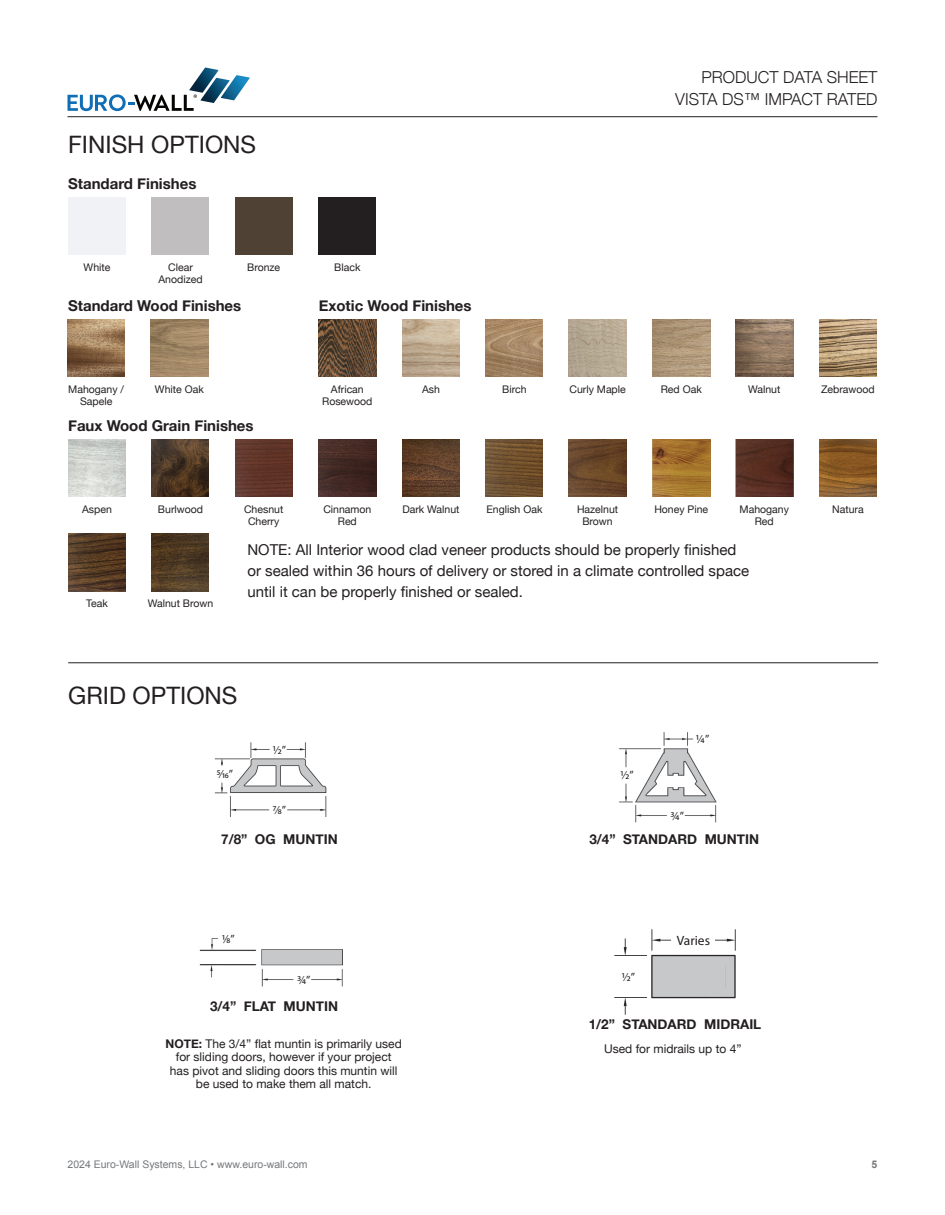
<style>
.page{position:relative;width:945px;height:1215px;background:#fff}
.page>*{position:absolute;margin:0;border:0;box-sizing:border-box;transform-origin:0 0}
.t1{font:24px "Helvetica Neue";color:#231f20}
.t2{font:300 16.5px/21.8px "Helvetica Neue";color:#231f20;text-align:right}
.t3{font:15px/21px "Helvetica Neue";color:#231f20}
.t4{font:700 15px "Helvetica Neue";color:#231f20}
.t5{font:700 13.5px "Helvetica Neue";color:#231f20}
.t6{font:13.5px "Myriad Pro";color:#231f20}
.t7{font:12px/13.5px "Helvetica Neue";color:#231f20;text-align:center}
.t8{font:12px "Myriad Pro";color:#231f20}
.t9{font:10.5px/12px "Helvetica Neue";color:#231f20;text-align:center}
.t10{font:10.5px "Arial";color:#76787b}
.t11{font:700 10.5px "Arial";color:#76787b}
.s1{font-weight:700}
</style>
<div class="page">
<svg style="left:68px;top:68px;width:182px;height:43px"></svg>
<hr style="left:68px;top:116px;width:810px;height:1px;background:#231f20">
<img style="left:199px;top:938px;width:144px;height:49px">
<img style="left:214px;top:742px;width:113px;height:75px">
<hr style="left:68px;top:662px;width:810px;height:1px;background:#231f20">
<img style="left:619px;top:732px;width:98px;height:91px">
<div style="left:68px;top:197px;width:58px;height:58px;background:#f1f2f5"></div>
<img style="left:68px;top:440px;width:58px;height:57px">
<img style="left:68px;top:534px;width:58px;height:57px">
<img style="left:402px;top:319px;width:58px;height:58px">
<img style="left:402px;top:440px;width:58px;height:57px">
<div style="left:152px;top:197px;width:57px;height:58px;background:#c0bebe"></div>
<img style="left:67px;top:319px;width:58px;height:58px">
<img style="left:152px;top:440px;width:57px;height:57px">
<img style="left:152px;top:534px;width:57px;height:57px">
<img style="left:485px;top:319px;width:58px;height:58px">
<img style="left:485px;top:440px;width:58px;height:57px">
<div style="left:235px;top:197px;width:57px;height:58px;background:#4f4234"></div>
<img style="left:151px;top:319px;width:57px;height:58px">
<img style="left:235px;top:440px;width:57px;height:57px">
<img style="left:569px;top:319px;width:57px;height:58px">
<img style="left:569px;top:440px;width:57px;height:57px">
<img style="left:736px;top:319px;width:57px;height:58px">
<img style="left:736px;top:440px;width:57px;height:57px">
<div style="left:319px;top:197px;width:57px;height:58px;background:#231f20"></div>
<img style="left:319px;top:319px;width:57px;height:58px">
<img style="left:319px;top:440px;width:57px;height:57px">
<img style="left:653px;top:319px;width:57px;height:58px">
<img style="left:653px;top:440px;width:57px;height:57px">
<img style="left:819px;top:319px;width:58px;height:58px">
<img style="left:819px;top:440px;width:58px;height:57px">
<img style="left:614px;top:929px;width:122px;height:86px">
<div style="left:672px;top:934px;width:43px;height:16px;background:#fff"></div>
<div style="left:658px;top:959px;width:67px;height:32px;background:#c7c8ca"></div>
<h1 class="t1" style="left:68px;top:128px;width:189px">FINISH OPTIONS</h1>
<h3 class="t4" style="left:68px;top:172px;width:130px">Standard Finishes</h3>
<p class="t9" style="left:84px;top:262px;width:28px">White</p>
<p class="t9" style="left:158px;top:262px;width:46px">Clear<br>Anodized</p>
<p class="t9" style="left:247px;top:262px;width:35px">Bronze</p>
<p class="t9" style="left:334px;top:262px;width:28px">Black</p>
<h3 class="t4" style="left:68px;top:294px;width:175px">Standard Wood Finishes</h3>
<h3 class="t4" style="left:319px;top:294px;width:154px">Exotic Wood Finishes</h3>
<p class="t9" style="left:68px;top:384px;width:57px">Mahogany /<br>Sapele</p>
<p class="t9" style="left:155px;top:384px;width:50px">White Oak</p>
<p class="t9" style="left:322px;top:384px;width:52px">African<br>Rosewood</p>
<p class="t9" style="left:422px;top:384px;width:19px">Ash</p>
<p class="t9" style="left:502px;top:384px;width:26px">Birch</p>
<p class="t9" style="left:569px;top:384px;width:58px">Curly Maple</p>
<h3 class="t4" style="left:68px;top:414px;width:187px">Faux Wood Grain Finishes</h3>
<p class="t9" style="left:82px;top:504px;width:31px">Aspen</p>
<p class="t9" style="left:158px;top:504px;width:47px">Burlwood</p>
<p class="t9" style="left:244px;top:504px;width:41px">Chesnut<br>Cherry</p>
<p class="t9" style="left:323px;top:504px;width:50px">Cinnamon<br>Red</p>
<p class="t9" style="left:402px;top:504px;width:59px">Dark Walnut</p>
<p class="t9" style="left:486px;top:504px;width:58px">English Oak</p>
<p class="t9" style="left:577px;top:504px;width:43px">Hazelnut<br>Brown</p>
<h2 class="t2" style="left:675px;top:66px;width:204px">PRODUCT DATA SHEET<br>VISTA DS™ IMPACT RATED</h2>
<p class="t9" style="left:661px;top:384px;width:43px">Red Oak</p>
<p class="t9" style="left:748px;top:384px;width:34px">Walnut</p>
<p class="t9" style="left:821px;top:384px;width:55px">Zebrawood</p>
<p class="t9" style="left:654px;top:504px;width:55px">Honey Pine</p>
<p class="t9" style="left:740px;top:504px;width:51px">Mahogany<br>Red</p>
<p class="t9" style="left:832px;top:504px;width:33px">Natura</p>
<p class="t9" style="left:86px;top:598px;width:23px">Teak</p>
<p class="t9" style="left:148px;top:598px;width:67px">Walnut Brown</p>
<h3 class="t3" style="left:247px;top:540px;width:503px">NOTE: All Interior wood clad veneer products should be properly finished or sealed within 36 hours of delivery or stored in a climate controlled space until it can be properly finished or sealed.</h3>
<h1 class="t1" style="left:68px;top:678px;width:171px">GRID OPTIONS</h1>
<p class="t8" style="left:217px;top:766px;width:18px">5/16”</p>
<p class="t8" style="left:273px;top:743px;width:15px">½”</p>
<p class="t8" style="left:620px;top:767px;width:15px">½”</p>
<p class="t8" style="left:696px;top:731px;width:15px">1/4”</p>
<p class="t8" style="left:273px;top:802px;width:15px">7/8”</p>
<p class="t5" style="left:221px;top:828px;width:118px">7/8” OG MUNTIN</p>
<p class="t8" style="left:222px;top:932px;width:14px">1/8”</p>
<p class="t8" style="left:297px;top:973px;width:15px">3/4”</p>
<p class="t5" style="left:210px;top:995px;width:130px">3/4” FLAT MUNTIN</p>
<p class="t8" style="left:671px;top:808px;width:15px">3/4”</p>
<p class="t5" style="left:589px;top:828px;width:171px">3/4” STANDARD MUNTIN</p>
<p class="t8" style="left:622px;top:970px;width:15px">½”</p>
<p class="t6" style="left:677px;top:932px;width:35px">Varies</p>
<p class="t5" style="left:589px;top:1014px;width:174px">1/2” STANDARD MIDRAIL</p>
<p class="t7" style="left:166px;top:1037px;width:238px"><span class="s1">NOTE:</span> The 3/4” flat muntin is primarily used for sliding doors, however if your project has pivot and sliding doors this muntin will be used to make them all match.</p>
<p class="t7" style="left:604px;top:1042px;width:139px">Used for midrails up to 4”</p>
<p class="t10" style="left:68px;top:1157px;width:242px">2024 Euro-Wall Systems, LLC • www.euro-wall.com</p>
<p class="t11" style="left:872px;top:1157px;width:7px">5</p>
</div>
